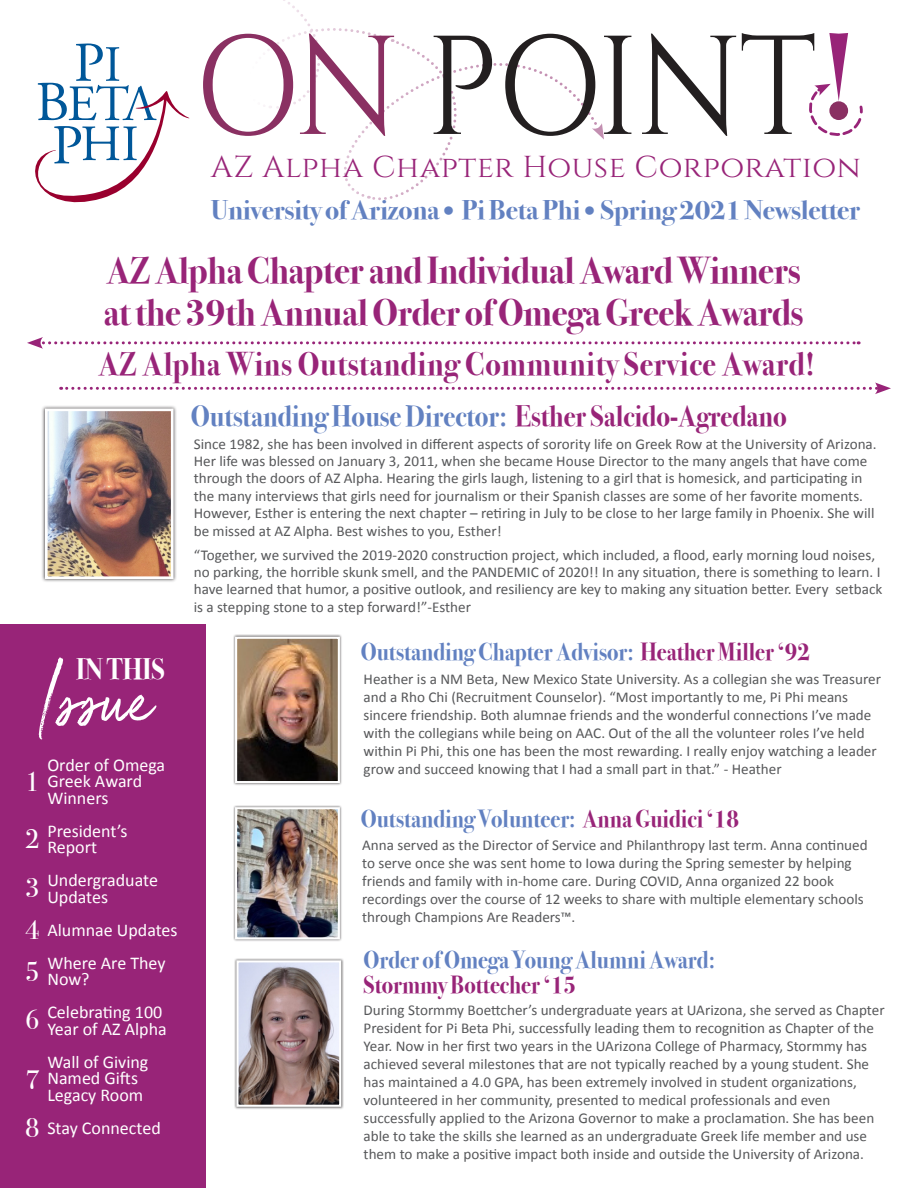
<style>
.page{position:relative;width:918px;height:1188px;background:#fff}
.page>*{position:absolute;margin:0;border:0;box-sizing:border-box;transform-origin:0 0}
.t1{font:90px "Golden Plains";color:#fff;scale:.75 1}
.t2{font:700 37.5px "Bodoni Svty Two ITCTT";letter-spacing:-.01em;color:#982478;scale:.96 1}
.t3{font:700 33px "Bodoni Svty Two ITCTT";letter-spacing:.02em;color:#982478;scale:.93 1}
.t4{font:30.3px "Cinzel";letter-spacing:.02em;color:#982478}
.t5{font:700 29.7px "Bodoni Svty Two ITCTT";color:#6281c1;scale:.91 1}
.t6{font:700 29.7px "Bodoni Svty Two ITCTT";color:#fff;scale:.91 1}
.t7{font:700 27px "Bodoni Svty Two ITCTT";letter-spacing:-.01em;color:#6281c1}
.t8{font:27px "Bodoni Svty Two ITCTT";color:#fff}
.t9{font:700 24.75px "Bodoni Svty Two ITCTT";color:#6281c1;scale:.91 1}
.t10{font:700 24.75px "Bodoni Svty Two ITCTT";color:#982478;scale:.91 1}
.t11{font:18px/16.5px "Calibri";color:#fff}
.t12{font:15px/18px "Calibri";color:#57585a}
.s1{font-family:"Cachet Pro";font-weight:500}
.s2{color:#982478}
</style>
<div class="page">
<svg style="left:203px;top:0;width:660px;height:201px"></svg>
<div style="left:0;top:624px;width:205px;height:564px;background:#982478"></div>
<svg style="left:35px;top:44px;width:155px;height:159px"></svg>
<div style="left:42px;top:405px;width:135px;height:177px;background:#231f20;opacity:.75"></div>
<img style="left:49px;top:413px;width:121px;height:162px">
<div style="left:45px;top:409px;width:129px;height:170px;border:3px solid #fff"></div>
<div style="left:233px;top:635px;width:110px;height:151px;background:#231f20;opacity:.75"></div>
<img style="left:238px;top:640px;width:99px;height:140px">
<div style="left:235px;top:637px;width:105px;height:146px;border:2px solid #fff"></div>
<div style="left:233px;top:805px;width:110px;height:137px;background:#231f20;opacity:.75"></div>
<img style="left:238px;top:810px;width:99px;height:126px">
<div style="left:235px;top:807px;width:105px;height:132px;border:2px solid #fff"></div>
<div style="left:234px;top:958px;width:110px;height:151px;background:#231f20;opacity:.75"></div>
<img style="left:239px;top:963px;width:99px;height:141px">
<div style="left:236px;top:960px;width:105px;height:147px;border:2px solid #fff"></div>
<svg style="left:61px;top:382px;width:830px;height:12px"></svg>
<svg style="left:27px;top:337px;width:832px;height:12px"></svg>
<p class="t4" style="left:211px;top:150px;width:651px">AZ Alpha Chapter House Corporation</p>
<p class="t7" style="left:211px;top:187px;width:651px">University of Arizona <span class="s1">•</span> Pi Beta Phi <span class="s1">•</span> Spring 2021 Newsletter</p>
<p class="t2" style="left:106px;top:239px;width:725px">AZ Alpha Chapter and Individual Award Winners</p>
<p class="t2" style="left:103px;top:281px;width:731px">at the 39th Annual Order of Omega Greek Awards</p>
<p class="t3" style="left:98px;top:337px;width:772px">AZ Alpha Wins Outstanding Community Service Award!</p>
<p class="t5" style="left:191px;top:391px;width:657px">Outstanding House Director: <span class="s2">Esther Salcido-Agredano</span></p>
<p class="t1" style="left:38px;top:653px;width:154px">Issue</p>
<p class="t6" style="left:76px;top:644px;width:99px">IN THIS</p>
<p class="t8" style="left:25px;top:759px;width:16px">1</p>
<p class="t8" style="left:25px;top:816px;width:16px">2</p>
<p class="t8" style="left:25px;top:866px;width:16px">3</p>
<p class="t8" style="left:25px;top:908px;width:16px">4</p>
<p class="t8" style="left:25px;top:950px;width:16px">5</p>
<p class="t8" style="left:25px;top:998px;width:16px">6</p>
<p class="t8" style="left:25px;top:1058px;width:16px">7</p>
<p class="t8" style="left:25px;top:1106px;width:16px">8</p>
<p class="t11" style="left:47px;top:756px;width:119px">Order of Omega<br>Greek Award</p>
<p class="t11" style="left:47px;top:789px;width:63px">Winners</p>
<p class="t11" style="left:47px;top:822px;width:82px">President’s</p>
<p class="t11" style="left:47px;top:838px;width:51px">Report</p>
<p class="t11" style="left:47px;top:871px;width:112px">Undergraduate</p>
<p class="t11" style="left:47px;top:888px;width:62px">Updates</p>
<p class="t11" style="left:47px;top:921px;width:132px">Alumnae Updates</p>
<p class="t11" style="left:47px;top:954px;width:120px">Where Are They<br>Now?</p>
<p class="t11" style="left:47px;top:1003px;width:116px">Celebrating 100</p>
<p class="t11" style="left:47px;top:1020px;width:121px">Year of AZ Alpha</p>
<p class="t11" style="left:47px;top:1053px;width:103px">Wall of Giving</p>
<p class="t11" style="left:47px;top:1069px;width:92px">Named Gifts</p>
<p class="t11" style="left:47px;top:1086px;width:97px">Legacy Room</p>
<p class="t11" style="left:47px;top:1119px;width:115px">Stay Connected</p>
<p class="t12" style="left:194px;top:435px;width:685px;line-height:17.4px">Since 1982, she has been involved in different aspects of sorority life on Greek Row at the University of Arizona.<br>Her life was blessed on January 3, 2011, when she became House Director to the many angels that have come through the doors of AZ Alpha. Hearing the girls laugh, listening to a girl that is homesick, and participating in the many interviews that girls need for journalism or their Spanish classes are some of her favorite moments.<br>However, Esther is entering the next chapter – retiring in July to be close to her large family in Phoenix. She will be missed at AZ Alpha. Best wishes to you, Esther!</p>
<p class="t12" style="left:194px;top:546px;width:690px;line-height:17.2px">“Together, we survived the 2019-2020 construction project, which included, a flood, early morning loud noises, no parking, the horrible skunk smell, and the PANDEMIC of 2020!! In any situation, there is something to learn. I have learned that humor, a positive outlook, and resiliency are key to making any situation better. Every setback is a stepping stone to a step forward!”-Esther</p>
<p class="t9" style="left:361px;top:631px;width:495px">Outstanding Chapter Advisor: <span class="s2">Heather Miller ‘92</span></p>
<p class="t12" style="left:364px;top:669px;width:519px">Heather is a NM Beta, New Mexico State University. As a collegian she was Treasurer and a Rho Chi (Recruitment Counselor). “Most importantly to me, Pi Phi means sincere friendship. Both alumnae friends and the wonderful connections I’ve made with the collegians while being on AAC. Out of the all the volunteer roles I’ve held within Pi Phi, this one has been the most rewarding. I really enjoy watching a leader grow and succeed knowing that I had a small part in that.” - Heather</p>
<p class="t9" style="left:361px;top:799px;width:417px">Outstanding Volunteer: <span class="s2">Anna Guidici ‘18</span></p>
<p class="t12" style="left:362px;top:835px;width:507px">Anna served as the Director of Service and Philanthropy last term. Anna continued to serve once she was sent home to Iowa during the Spring semester by helping friends and family with in-home care. During COVID, Anna organized 22 book recordings over the course of 12 weeks to share with multiple elementary schools through Champions Are Readers™.</p>
<p class="t9" style="left:364px;top:939px;width:388px">Order of Omega Young Alumni Award:</p>
<p class="t10" style="left:364px;top:964px;width:235px">Stormmy Bottecher ‘15</p>
<p class="t12" style="left:364px;top:1001px;width:523px">During Stormmy Boettcher’s undergraduate years at UArizona, she served as Chapter President for Pi Beta Phi, successfully leading them to recognition as Chapter of the Year. Now in her first two years in the UArizona College of Pharmacy, Stormmy has achieved several milestones that are not typically reached by a young student. She has maintained a 4.0 GPA, has been extremely involved in student organizations, volunteered in her community, presented to medical professionals and even successfully applied to the Arizona Governor to make a proclamation. She has been able to take the skills she learned as an undergraduate Greek life member and use them to make a positive impact both inside and outside the University of Arizona.</p>
</div>
